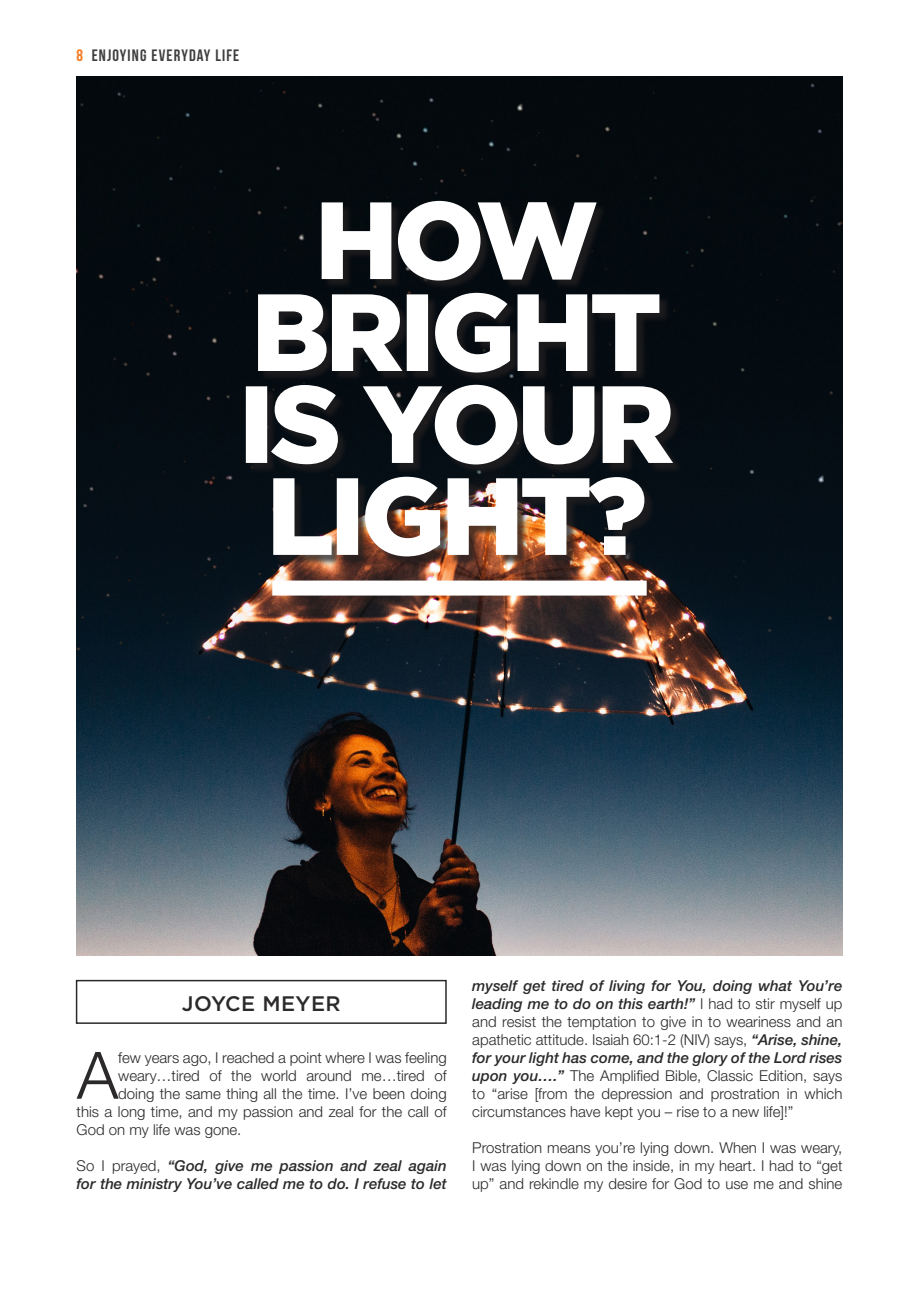
<style>
.page{position:relative;width:919px;height:1289px;background:#fff}
.page>*{position:absolute;margin:0;border:0;box-sizing:border-box;transform-origin:0 0}
.text_1st_para{font:300 65.4px "Helvetica Neue LT Std";color:#2b292a}
.t1{font:500 21px "Gotham HTF";letter-spacing:.02em;color:#2b292a}
.PAGE_NUMBER{font:16.5px "Bebas Neue";letter-spacing:.07em;color:#3e3e3f}
.text_1st_para-2{font:300 15px/18px "Helvetica Neue LT Std";color:#2b292a;text-align:justify}
.text_1st_para-3{font:italic 500 15px/18px "Helvetica Neue LT Std";color:#2b292a}
.s1{color:#f47921}
.s2{font-weight:300;font-style:normal}
.s3{font-weight:500;font-style:italic}
</style>
<div class="page">
<img style="left:77px;top:77px;width:765px;height:878px">
<div style="left:247px;top:202px;width:436px;height:365px;background:#231f20;opacity:.75"></div>
<svg style="left:273px;top:477px;width:371px;height:79px"></svg>
<svg style="left:246px;top:385px;width:427px;height:79px"></svg>
<svg style="left:258px;top:293px;width:401px;height:79px"></svg>
<svg style="left:321px;top:201px;width:275px;height:79px"></svg>
<div style="left:76px;top:979px;width:370px;height:44px;border:2px solid #2b292a"></div>
<div style="left:272px;top:580px;width:374px;height:15px;background:#fff"></div>
<p class="PAGE_NUMBER" style="left:77px;top:47px;width:164px"><span class="s1">8</span> ENJOYING EVERYDAY LIFE</p>
<p class="t1" style="left:182px;top:991px;width:160px">JOYCE MEYER</p>
<p class="text_1st_para" style="left:77px;top:1035px;width:43px">A</p>
<p class="text_1st_para-2" style="left:118px;top:1048px;width:330px">few years ago, I reached a point where I was feeling</p>
<p class="text_1st_para-2" style="left:118px;top:1066px;width:330px">weary…tired of the world around me…tired of</p>
<p class="text_1st_para-2" style="left:118px;top:1084px;width:330px">doing the same thing all the time. I’ve been doing</p>
<p class="text_1st_para-2" style="left:77px;top:1102px;width:371px">this a long time, and my passion and zeal for the call of</p>
<p class="text_1st_para-2" style="left:77px;top:1120px;width:166px">God on my life was gone.</p>
<p class="text_1st_para-3" style="left:77px;top:1156px;width:371px"><span class="s2">So I prayed,</span> “God, give me passion and zeal again for the ministry You’ve called me to do. I refuse to let</p>
<p class="text_1st_para-2" style="left:472px;top:975px;width:371px"><span class="s3">myself get tired of living for You, doing what You’re leading me to do on this earth!”</span> I had to stir myself up and resist the temptation to give in to weariness and an apathetic attitude. Isaiah 60:1-2 (NIV) says, <span class="s3">“Arise, shine, for your light has come, and the glory of the Lord rises upon you….”</span> The Amplified Bible, Classic Edition, says to “arise [from the depression and prostration in which circumstances have kept you – rise to a new life]!”</p>
<p class="text_1st_para-2" style="left:472px;top:1137px;width:371px">Prostration means you’re lying down. When I was weary, I was lying down on the inside, in my heart. I had to “get up” and rekindle my desire for God to use me and shine</p>
</div>
